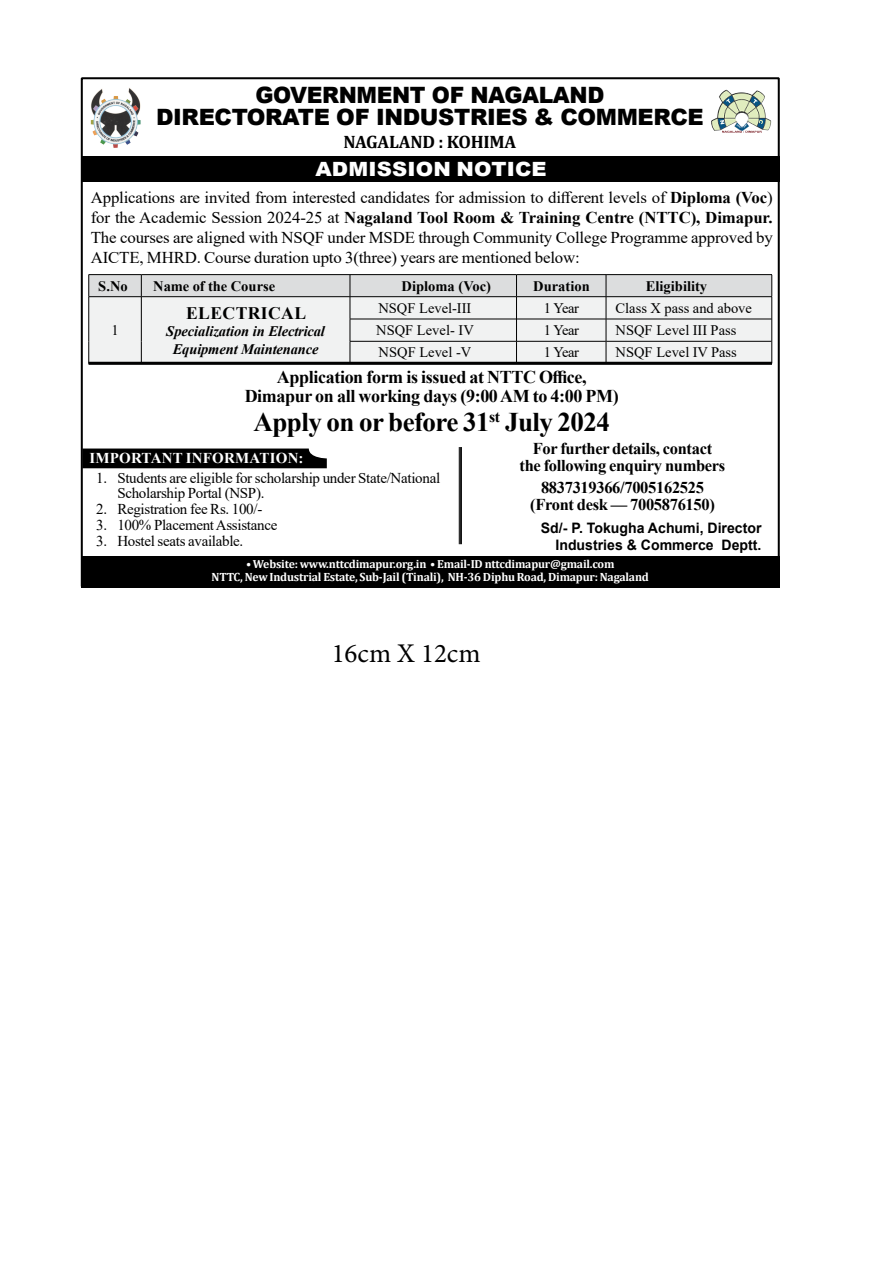
<style>
.page{position:relative;width:893px;height:1263px;background:#fff}
.page>*{position:absolute;margin:0;border:0;box-sizing:border-box;transform-origin:0 0}
.t1{font:700 27px "Times New Roman";letter-spacing:-.02em;color:#000}
.t2{font:27px "Minion Pro";color:#000}
.t3{font:900 22.5px "Arial";letter-spacing:-.015em;color:#000}
.t4{font:900 19.65px "Arial";letter-spacing:.01em;color:#fff;scale:1.07 1}
.t5{font:700 18px/18.9px "Times New Roman";letter-spacing:-.02em;color:#000;text-align:center}
.t6{font:700 18px "Cambria";letter-spacing:-.01em;color:#000}
.t7{font:700 17.55px "Times New Roman";color:#000}
.t8{font:16.5px/20px "Times New Roman";letter-spacing:-.01em;color:#000;text-align:justify}
.t9{font:700 16.5px/17.2px "Times New Roman";letter-spacing:-.02em;color:#000;text-align:center}
.t10{font:15px/15.8px "Times New Roman";letter-spacing:-.02em;color:#000}
.t11{font:700 15px "Times New Roman";letter-spacing:.015em;color:#fff}
.t12{font:14.55px "Times New Roman";color:#000}
.t13{font:700 14.55px "Times New Roman";color:#000}
.t14{font:italic 700 14.55px/17.4px "Times New Roman";letter-spacing:-.01em;color:#000;text-align:center}
.t15{font:700 14.4px/17.2px "Arial";color:#000;text-align:right}
.t16{font:700 12px "Cambria";letter-spacing:-.02em;color:#fff}
.t17{font:700 11.7px "Cambria";letter-spacing:-.02em;color:#fff}
.s1{font-weight:700}
</style>
<div class="page">
<div style="left:81px;top:556px;width:699px;height:31px;background:#000"></div>
<div style="left:82px;top:156px;width:698px;height:26px;background:#000"></div>
<svg style="left:82px;top:448px;width:245px;height:20px;background:#0e0e0e"></svg>
<hr style="left:461px;top:447px;width:1px;height:97px;background:#000">
<hr style="left:460px;top:447px;width:1px;height:97px;background:#000">
<hr style="left:459px;top:447px;width:1px;height:97px;background:#000">
<hr style="left:89px;top:274px;width:52px;height:1px;background:#000">
<hr style="left:141px;top:274px;width:209px;height:1px;background:#000">
<hr style="left:350px;top:274px;width:166px;height:1px;background:#000">
<hr style="left:516px;top:274px;width:90px;height:1px;background:#000">
<hr style="left:606px;top:274px;width:166px;height:1px;background:#000">
<svg style="left:88px;top:275px;width:684px;height:88px"></svg>
<hr style="left:89px;top:362px;width:683px;height:3px;background:#000">
<img style="left:90px;top:88px;width:51px;height:60px">
<img style="left:711px;top:90px;width:60px;height:43px">
<h2 class="t3" style="left:255px;top:79px;width:102px">GOVERNMENT</h2>
<h2 class="t3" style="left:432px;top:79px;width:139px">OF NAGALAND</h2>
<h2 class="t3" style="left:156px;top:101px;width:60px">DI RECTO</h2>
<h2 class="t3" style="left:265px;top:101px;width:34px">RATE</h2>
<h2 class="t3" style="left:336px;top:101px;width:55px">OF IND</h2>
<h2 class="t3" style="left:420px;top:101px;width:81px">USTRIES</h2>
<h2 class="t3" style="left:534px;top:101px;width:46px">&amp; COMME</h2>
<h2 class="t3" style="left:653px;top:101px;width:34px">RCE</h2>
<p class="t6" style="left:343px;top:129px;width:174px">Nagaland : Kohi ma</p>
<p class="t4" style="left:315px;top:155px;width:218px">ADMISSION NOTICE</p>
<p class="t8" style="left:91px;top:187px;width:684px">Applications are invited from interested candidates for admission to different levels of <span class="s1">Diploma (Voc</span>) for the Academic Session 2024-25 at <span class="s1">Nagaland Tool Room &amp; Training Centre (NTTC), Dimapur.<br></span>The courses are aligned with NSQF under MSDE through Community College Programme approved by AICTE, MHRD. Course duration upto 3(three) years are mentioned below:</p>
<p class="t13" style="left:98px;top:275px;width:31px">S.No</p>
<p class="t13" style="left:153px;top:275px;width:123px">Name of the Course</p>
<p class="t13" style="left:402px;top:275px;width:91px">Diploma (Voc)</p>
<p class="t13" style="left:533px;top:275px;width:58px">Duration</p>
<p class="t13" style="left:646px;top:275px;width:63px">Eligibility</p>
<p class="t12" style="left:111px;top:320px;width:9px">1</p>
<p class="t12" style="left:378px;top:298px;width:95px">NSQF Level-III</p>
<p class="t12" style="left:544px;top:298px;width:37px">1 Year</p>
<p class="t12" style="left:616px;top:298px;width:138px">Class X pass and above</p>
<p class="t12" style="left:376px;top:320px;width:99px">NSQF Level- IV</p>
<p class="t12" style="left:544px;top:320px;width:37px">1 Year</p>
<p class="t12" style="left:616px;top:320px;width:122px">NSQF Level III Pass</p>
<p class="t12" style="left:379px;top:342px;width:94px">NSQF Level -V</p>
<p class="t12" style="left:544px;top:342px;width:37px">1 Year</p>
<p class="t12" style="left:616px;top:342px;width:123px">NSQF Level IV Pass</p>
<p class="t7" style="left:186px;top:300px;width:38px">Electrica</p>
<p class="t7" style="left:294px;top:300px;width:13px">l</p>
<p class="t14" style="left:166px;top:322px;width:160px">Specialization in Electrical<br>Equipment Maintenance</p>
<p class="t5" style="left:245px;top:367px;width:376px">Application form is issued at NTTC Office,<br>Dimapur on all working days (9:00 AM to 4:00 PM)</p>
<h1 class="t1" style="left:254px;top:402px;width:358px">Apply on or before 31<sup>st</sup> July 2024</h1>
<p class="t9" style="left:520px;top:439px;width:207px">For further details, contact<br>the following enquiry numbers</p>
<p class="t9" style="left:530px;top:478px;width:186px">8837319366/7005162525 (Front desk — 7005876150)</p>
<p class="t11" style="left:89px;top:448px;width:53px">Important</p>
<p class="t11" style="left:186px;top:448px;width:50px">informati</p>
<p class="t11" style="left:276px;top:448px;width:29px">on:</p>
<p class="t10" style="left:117px;top:469px;width:324px;text-indent:-21px">1. Students are eligible for scholarship under State/National<br>Scholarship Portal (NSP).</p>
<p class="t10" style="left:96px;top:501px;width:168px">2. Registration fee Rs. 100/-</p>
<p class="t10" style="left:96px;top:517px;width:183px">3. 100% Placement Assistance</p>
<p class="t10" style="left:96px;top:532px;width:149px">3. Hostel seats available.</p>
<p class="t15" style="left:541px;top:519px;width:222px">Sd/- P. Tokugha Achumi, Director<br>Industries &amp; Commerce Deptt.</p>
<p class="t17" style="left:246px;top:556px;width:370px">• Website: www.nttcdimapur.org.in • Email-ID nttcdimapur@gmail.com</p>
<p class="t16" style="left:212px;top:568px;width:439px">NTTC, New Industrial Estate, Sub-Jail (Tinali), NH-36 Diphu Road, Dimapur: Nagaland</p>
<h1 class="t2" style="left:332px;top:635px;width:150px">16cm X 12cm</h1>
</div>
